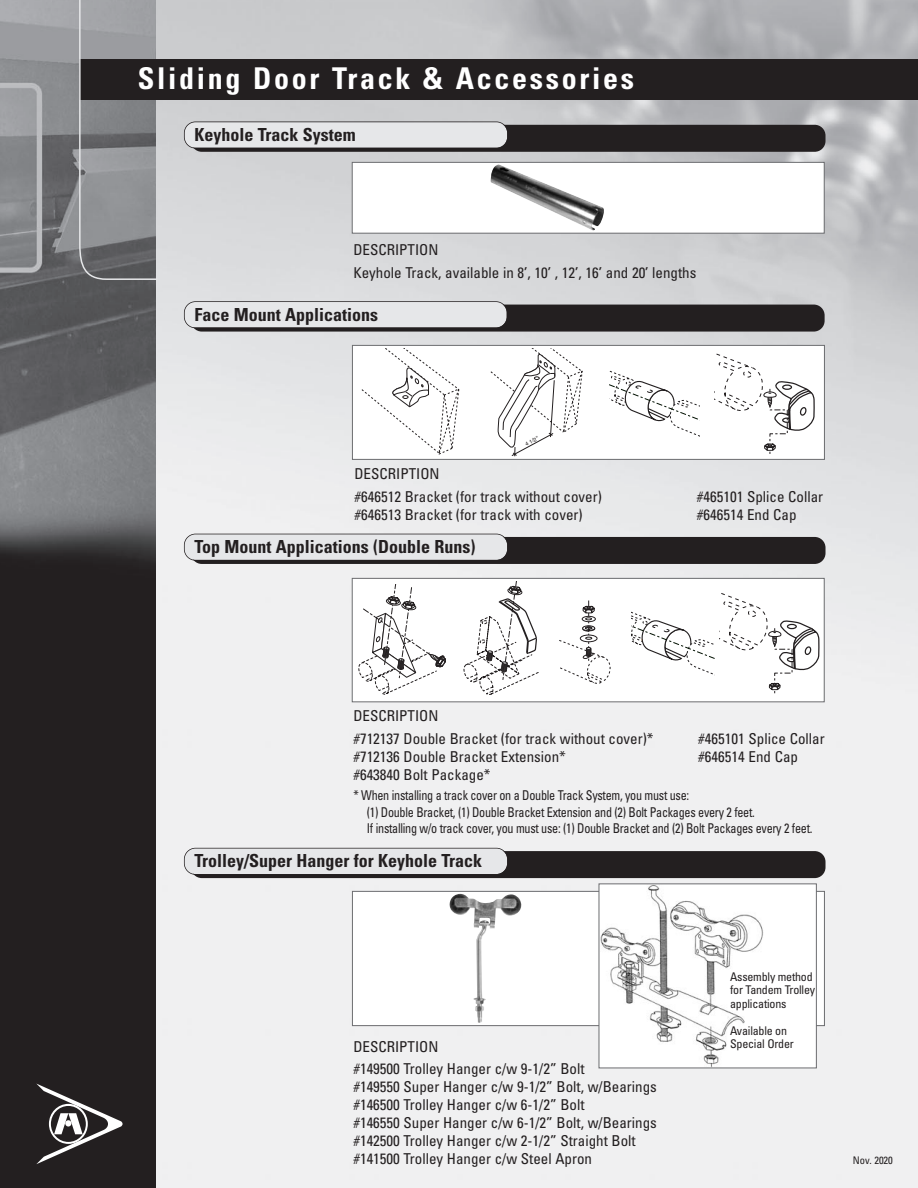
<style>
.page{position:relative;width:918px;height:1188px;background:#fff}
.page>*{position:absolute;margin:0;border:0;box-sizing:border-box;transform-origin:0 0}
.t1{font:700 condensed 30px "Univers";letter-spacing:.09em;color:#fff}
.t2{font:700 condensed 18px "Univers";color:#231f20}
.t3{font:condensed 15px "Univers";color:#231f20}
.t4{font:condensed 13.5px "Univers";letter-spacing:-.02em;color:#231f20;scale:.9 1}
.t5{font:condensed 12px/13.5px "Univers";letter-spacing:-.02em;color:#231f20}
.t6{font:condensed 10.5px "Univers";color:#231f20}
.t7{font:5.4px "Helvetica";color:#231f20}
</style>
<div class="page">
<img style="left:156px;top:0;width:762px;height:1188px">
<img style="left:0;top:0;width:156px;height:1188px">
<div style="left:79px;top:59px;width:839px;height:40px;background:#231f20"></div>
<svg style="left:78px;top:0;width:81px;height:281px;background:#7e7e81"></svg>
<svg style="left:36px;top:1084px;width:87px;height:80px;background:#4b4849"></svg>
<div style="left:65px;top:1120px;width:6px;height:7px;background:#fff;border-radius:50%"></div>
<div style="left:353px;top:346px;width:471px;height:113px;background:#fff"></div>
<div style="left:352px;top:345px;width:473px;height:115px;border:1px solid #6c6d70"></div>
<div style="left:353px;top:579px;width:471px;height:122px;background:#fff"></div>
<div style="left:352px;top:578px;width:473px;height:124px;border:1px solid #6c6d70"></div>
<div style="left:353px;top:892px;width:471px;height:133px;background:#fff"></div>
<div style="left:352px;top:891px;width:473px;height:135px;border:1px solid #6c6d70"></div>
<div style="left:353px;top:163px;width:471px;height:70px;background:#fff"></div>
<div style="left:352px;top:162px;width:473px;height:72px;border:1px solid #6c6d70"></div>
<div style="left:191px;top:305px;width:634px;height:27px;background:#231f20;border-radius:11px"></div>
<div style="left:191px;top:537px;width:635px;height:27px;background:#231f20;border-radius:11px"></div>
<div style="left:191px;top:851px;width:635px;height:27px;background:#231f20;border-radius:11px"></div>
<div style="left:185px;top:302px;width:322px;height:26px;background:#e6e7e9;border-radius:11px"></div>
<div style="left:184px;top:301px;width:323px;height:27px;border:2px solid #231f20;border-radius:12px"></div>
<div style="left:185px;top:534px;width:322px;height:26px;background:#e6e7e9;border-radius:11px"></div>
<div style="left:184px;top:534px;width:324px;height:27px;border:2px solid #231f20;border-radius:12px"></div>
<div style="left:185px;top:849px;width:322px;height:25px;background:#e6e7e9;border-radius:11px"></div>
<div style="left:184px;top:848px;width:324px;height:27px;border:2px solid #231f20;border-radius:12px"></div>
<div style="left:191px;top:125px;width:635px;height:27px;background:#231f20;border-radius:11px"></div>
<div style="left:185px;top:122px;width:322px;height:26px;background:#e6e7e9;border-radius:11px"></div>
<div style="left:184px;top:122px;width:324px;height:26px;border:2px solid #231f20;border-radius:12px"></div>
<svg style="left:359px;top:584px;width:87px;height:110px"></svg>
<svg style="left:464px;top:581px;width:75px;height:114px"></svg>
<svg style="left:559px;top:601px;width:51px;height:83px"></svg>
<svg style="left:631px;top:593px;width:189px;height:101px"></svg>
<svg style="left:362px;top:349px;width:97px;height:105px"></svg>
<svg style="left:491px;top:349px;width:91px;height:107px"></svg>
<svg style="left:610px;top:370px;width:89px;height:67px"></svg>
<svg style="left:714px;top:353px;width:101px;height:101px"></svg>
<img style="left:449px;top:894px;width:72px;height:129px">
<div style="left:599px;top:884px;width:217px;height:184px;background:#fff"></div>
<img style="left:601px;top:885px;width:163px;height:181px">
<div style="left:599px;top:883px;width:218px;height:185px;border:1px solid #6c6d70"></div>
<img style="left:490px;top:164px;width:114px;height:67px">
<p class="t1" style="left:138px;top:68px;width:498px">Sliding Door Track &amp; Accessories</p>
<p class="t2" style="left:194px;top:128px;width:163px">Keyhole Track System</p>
<p class="t3" style="left:353px;top:244px;width:87px">DESCRIPTION</p>
<p class="t3" style="left:353px;top:267px;width:345px">Keyhole Track, available in 8’, 10’ , 12’, 16’ and 20’ lengths</p>
<p class="t2" style="left:194px;top:308px;width:185px">Face Mount Applications</p>
<p class="t7" style="left:525px;top:442px;width:15px;rotate:-27deg">4 1/2"</p>
<p class="t3" style="left:354px;top:469px;width:87px">DESCRIPTION</p>
<p class="t3" style="left:354px;top:491px;width:249px">#646512 Bracket (for track without cover)</p>
<p class="t3" style="left:354px;top:509px;width:230px">#646513 Bracket (for track with cover)</p>
<p class="t2" style="left:194px;top:540px;width:283px">Top Mount Applications (Double Runs)</p>
<p class="t3" style="left:697px;top:491px;width:128px">#465101 Splice Collar</p>
<p class="t3" style="left:697px;top:509px;width:101px">#646514 End Cap</p>
<p class="t3" style="left:353px;top:710px;width:87px">DESCRIPTION</p>
<p class="t3" style="left:353px;top:733px;width:302px">#712137 Double Bracket (for track without cover)*</p>
<p class="t3" style="left:353px;top:751px;width:214px">#712136 Double Bracket Extension*</p>
<p class="t3" style="left:353px;top:769px;width:139px">#643840 Bolt Package*</p>
<p class="t3" style="left:698px;top:733px;width:128px">#465101 Splice Collar</p>
<p class="t3" style="left:698px;top:751px;width:101px">#646514 End Cap</p>
<p class="t4" style="left:353px;top:791px;width:375px">* When installing a track cover on a Double Track System, you must use:</p>
<p class="t4" style="left:367px;top:807px;width:433px">(1) Double Bracket, (1) Double Bracket Extension and (2) Bolt Packages every 2 feet.</p>
<p class="t4" style="left:367px;top:824px;width:497px">If installing w/o track cover, you must use: (1) Double Bracket and (2) Bolt Packages every 2 feet.</p>
<p class="t2" style="left:194px;top:854px;width:289px">Trolley/Super Hanger for Keyhole Track</p>
<p class="t3" style="left:353px;top:1041px;width:87px">DESCRIPTION</p>
<p class="t3" style="left:353px;top:1064px;width:233px">#149500 Trolley Hanger c/w 9-1/2” Bolt</p>
<p class="t3" style="left:353px;top:1082px;width:305px">#149550 Super Hanger c/w 9-1/2” Bolt, w/Bearings</p>
<p class="t3" style="left:353px;top:1100px;width:233px">#146500 Trolley Hanger c/w 6-1/2” Bolt</p>
<p class="t3" style="left:353px;top:1118px;width:305px">#146550 Super Hanger c/w 6-1/2” Bolt, w/Bearings</p>
<p class="t3" style="left:353px;top:1136px;width:284px">#142500 Trolley Hanger c/w 2-1/2” Straight Bolt</p>
<p class="t3" style="left:353px;top:1154px;width:240px">#141500 Trolley Hanger c/w Steel Apron</p>
<p class="t5" style="left:730px;top:971px;width:86px">Assembly method for Tandem Trolley applications</p>
<p class="t5" style="left:730px;top:1025px;width:58px">Available on</p>
<p class="t5" style="left:730px;top:1039px;width:65px">Special Order</p>
<p class="t6" style="left:853px;top:1157px;width:42px">Nov. 2020</p>
</div>
